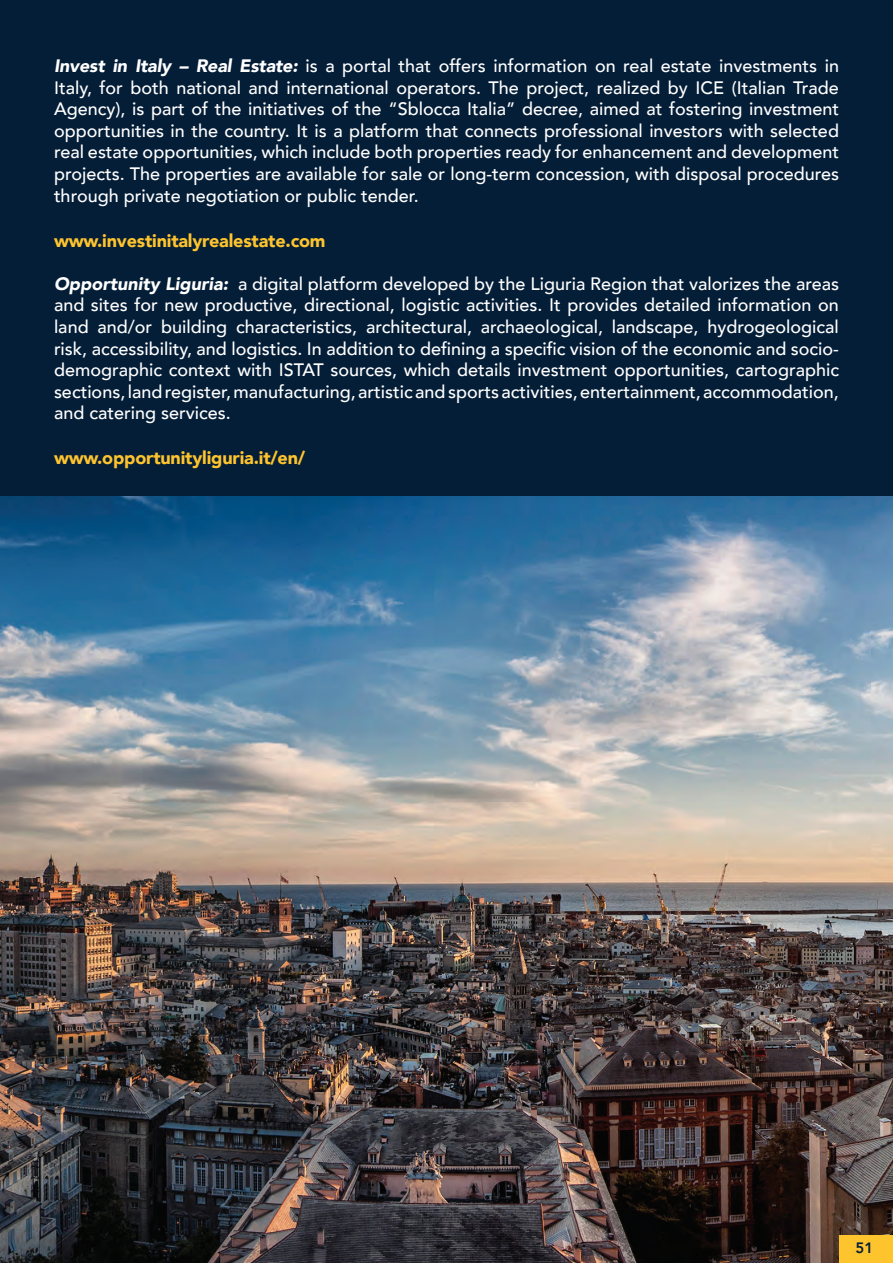
<style>
.page{position:relative;width:893px;height:1263px;background:#fff}
.page>*{position:absolute;margin:0;border:0;box-sizing:border-box;transform-origin:0 0}
.t1{font:500 18px/21.6px "Avenir";color:#fff;text-align:justify}
.t2{font:900 18px "Avenir";letter-spacing:-.01em;color:#fec42e}
.t3{font:800 15px "Avenir";color:#051e38}
.s1{font-weight:900;font-style:italic}
</style>
<div class="page">
<img style="left:0;top:495px;width:893px;height:768px">
<div style="left:839px;top:1235px;width:54px;height:28px;background:#fec42e"></div>
<div style="left:0;top:0;width:893px;height:495px;background:#051e38"></div>
<p class="t1" style="left:54px;top:54px;width:787px"><span class="s1">Invest in Italy – Real Estate:</span> is a portal that offers information on real estate investments in Italy, for both national and international operators. The project, realized by ICE (Italian Trade Agency), is part of the initiatives of the “Sblocca Italia” decree, aimed at fostering investment opportunities in the country. It is a platform that connects professional investors with selected real estate opportunities, which include both properties ready for enhancement and development projects. The properties are available for sale or long-term concession, with disposal procedures through private negotiation or public tender.</p>
<p class="t2" style="left:54px;top:225px;width:273px">www.investinitalyrealestate.com</p>
<p class="t1" style="left:54px;top:272px;width:786px"><span class="s1">Opportunity Liguria:</span> a digital platform developed by the Liguria Region that valorizes the areas and sites for new productive, directional, logistic activities. It provides detailed information on land and/or building characteristics, architectural, archaeological, landscape, hydrogeological risk, accessibility, and logistics. In addition to defining a specific vision of the economic and socio&shy;demographic context with ISTAT sources, which details investment opportunities, cartographic sections, land register, manufacturing, artistic and sports activities, entertainment, accommodation, and catering services.</p>
<p class="t2" style="left:54px;top:443px;width:253px">www.opportunityliguria.it/en/</p>
<p class="t3" style="left:856px;top:1236px;width:19px">51</p>
</div>
